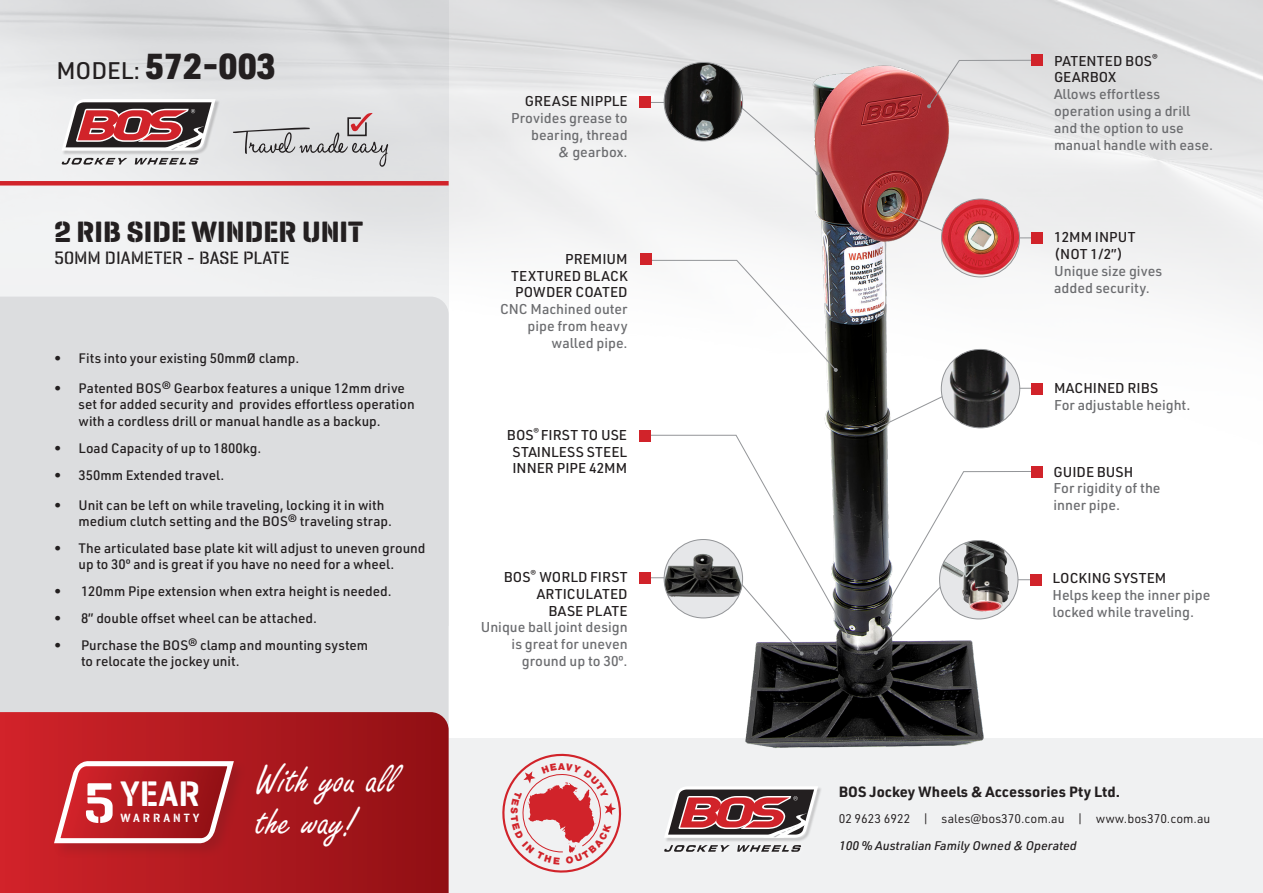
<style>
.page{position:relative;width:1263px;height:893px;background:#fff}
.page>*{position:absolute;margin:0;border:0;box-sizing:border-box;transform-origin:0 0}
.t1{font:600 57.75px "Geogrotesque Stencil B";color:#fff}
.t2{font:43.35px "Freestyle Script";color:#fff}
.t3{font:600 36.15px "Geogrotesque Stencil B";color:#fff}
.t4{font:900 35.4px "URWDIN";color:#231f20}
.t5{font:700 30px "Geogrotesque Stencil B";color:#231f20}
.t6{font:500 18.3px "Geogrotesque Stencil B";color:#231f20}
.t7{font:700 14.55px "URWDIN";letter-spacing:.01em;color:#231f20}
.t8{font:500 13.95px/16.8px "URWDIN";color:#6c6d70}
.t9{font:500 13.95px "URWDIN";color:#231f20}
.t10{font:500 13.95px "URWDIN";letter-spacing:.02em;color:#231f20}
.t11{font:500 13.5px/16.2px "URWDIN";color:#231f20}
.t12{font:12.3px "URWDIN";color:#231f20}
.t13{font:italic 500 12.3px "URWDIN";color:#231f20}
.t14{font:600 12.15px "Geogrotesque Stencil B";letter-spacing:.24em;color:#fff}
.t15{font:900 10.2px "Nimbus San";color:#d1232a}
.s1{font-weight:500;font-size:23.55px}
</style>
<div class="page">
<div style="left:0;top:739px;width:1263px;height:154px;background:#f0f1f2"></div>
<div style="left:665px;top:787px;width:158px;height:55px;background:#231f20;opacity:.2"></div>
<div style="left:659px;top:839px;width:147px;height:18px;background:#fff;opacity:.75"></div>
<svg style="left:664px;top:845px;width:137px;height:7px"></svg>
<svg style="left:665px;top:787px;width:153px;height:51px"></svg>
<img style="left:0;top:0;width:1263px;height:434px">
<img style="left:695px;top:59px;width:343px;height:750px">
<div style="left:0;top:181px;width:449px;height:5px;background:#d1232a"></div>
<div style="left:644px;top:101px;width:175px;height:74px;background:#f0f1f1"></div>
<div style="left:639px;top:96px;width:11px;height:12px;background:#d1232a"></div>
<svg style="left:645px;top:259px;width:193px;height:113px"></svg>
<div style="left:640px;top:254px;width:11px;height:11px;background:#d1232a"></div>
<div style="left:639px;top:431px;width:11px;height:11px;background:#d1232a"></div>
<svg style="left:927px;top:59px;width:111px;height:49px;background:#dcd7d8"></svg>
<div style="left:1031px;top:54px;width:12px;height:11px;background:#d1232a"></div>
<img style="left:664px;top:62px;width:78px;height:79px;border-radius:39px">
<div style="left:664px;top:62px;width:79px;height:79px;border:1px solid #939598;border-radius:50%"></div>
<div style="left:62px;top:100px;width:158px;height:55px;background:#231f20;opacity:.2"></div>
<div style="left:57px;top:152px;width:147px;height:18px;background:#fff;opacity:.75"></div>
<svg style="left:61px;top:158px;width:138px;height:7px"></svg>
<svg style="left:62px;top:99px;width:154px;height:52px"></svg>
<svg style="left:232px;top:113px;width:156px;height:54px;background:#cdccce"></svg>
<div style="left:0;top:297px;width:449px;height:415px;background:#dcdddf"></div>
<svg style="left:0;top:712px;width:449px;height:181px;background:#ad181e"></svg>
<div style="left:52px;top:759px;width:197px;height:100px;background:#231f20;opacity:.14"></div>
<svg style="left:51px;top:759px;width:186px;height:87px;background:#bd3a3f"></svg>
<svg style="left:650px;top:434px;width:200px;height:222px"></svg>
<div style="left:639px;top:572px;width:11px;height:12px;background:#d1232a"></div>
<div style="left:664px;top:539px;width:78px;height:79px;background:#e6e7e9;border-radius:50%"></div>
<img style="left:664px;top:549px;width:78px;height:55px">
<div style="left:664px;top:539px;width:79px;height:79px;border:1px solid #939598;border-radius:50%"></div>
<svg style="left:889px;top:206px;width:149px;height:33px"></svg>
<div style="left:1031px;top:232px;width:12px;height:12px;background:#d1232a"></div>
<img style="left:941px;top:199px;width:78px;height:78px;border-radius:39px">
<div style="left:941px;top:199px;width:79px;height:78px;border:1px solid #939598;border-radius:50%"></div>
<svg style="left:873px;top:387px;width:165px;height:44px"></svg>
<div style="left:1031px;top:383px;width:12px;height:11px;background:#d1232a"></div>
<img style="left:941px;top:349px;width:79px;height:79px;border-radius:39px">
<div style="left:941px;top:349px;width:79px;height:79px;border:1px solid #939598;border-radius:50%"></div>
<svg style="left:874px;top:470px;width:168px;height:185px"></svg>
<div style="left:1031px;top:466px;width:11px;height:12px;background:#d1232a"></div>
<svg style="left:502px;top:753px;width:120px;height:120px"></svg>
<p class="t4" style="left:56px;top:42px;width:221px"><span class="s1">MODEL:</span> 572-003</p>
<p class="t5" style="left:54px;top:213px;width:311px">2 RIB SIDE WINDER UNIT</p>
<p class="t6" style="left:54px;top:246px;width:237px">50MM DIAMETER - BASE PLATE</p>
<p class="t11" style="left:54px;top:350px;width:247px">• Fits into your existing 50mmØ clamp.</p>
<p class="t11" style="left:79px;top:380px;width:338px;text-indent:-25px">• Patented BOS® Gearbox features a unique 12mm drive set for added security and provides effortless operation with a cordless drill or manual handle as a backup.</p>
<p class="t11" style="left:54px;top:439px;width:209px">• Load Capacity of up to 1800kg.</p>
<p class="t11" style="left:54px;top:466px;width:172px">• 350mm Extended travel.</p>
<p class="t11" style="left:79px;top:496px;width:315px;text-indent:-25px">• Unit can be left on while traveling, locking it in with medium clutch setting and the BOS® traveling strap.</p>
<p class="t11" style="left:54px;top:539px;width:373px;text-align:center">• The articulated base plate kit will adjust to uneven ground up to 30º and is great if you have no need for a wheel.</p>
<p class="t11" style="left:54px;top:583px;width:339px">• 120mm Pipe extension when extra height is needed.</p>
<p class="t11" style="left:54px;top:610px;width:264px">• 8” double offset wheel can be attached.</p>
<p class="t11" style="left:81px;top:637px;width:289px;text-indent:-27px">• Purchase the BOS® clamp and mounting system to relocate the jockey unit.</p>
<p class="t3" style="left:120px;top:771px;width:81px">YEAR</p>
<p class="t14" style="left:121px;top:810px;width:80px">WARRANTY</p>
<p class="t1" style="left:83px;top:767px;width:34px">5</p>
<p class="t2" style="left:256px;top:756px;width:143px">With you all</p>
<p class="t2" style="left:256px;top:798px;width:102px">the way!</p>
<p class="t9" style="left:525px;top:92px;width:104px">GREASE NIPPLE</p>
<p class="t8" style="left:511px;top:109px;width:118px">Provides grease to</p>
<p class="t8" style="left:531px;top:126px;width:98px">bearing, thread</p>
<p class="t8" style="left:558px;top:143px;width:71px">&amp; gearbox.</p>
<p class="t9" style="left:565px;top:249px;width:64px">PREMIUM</p>
<p class="t9" style="left:511px;top:266px;width:118px">TEXTURED BLACK</p>
<p class="t9" style="left:515px;top:283px;width:114px">POWDER COATED</p>
<p class="t8" style="left:500px;top:300px;width:129px">CNC Machined outer</p>
<p class="t8" style="left:527px;top:317px;width:102px">pipe from heavy</p>
<p class="t8" style="left:551px;top:334px;width:78px">walled pipe.</p>
<p class="t9" style="left:507px;top:425px;width:122px">BOS<sup>®</sup> FIRST TO USE</p>
<p class="t9" style="left:512px;top:442px;width:116px">STAINLESS STEEL</p>
<p class="t9" style="left:512px;top:459px;width:116px">INNER PIPE 42MM</p>
<p class="t9" style="left:504px;top:568px;width:125px">BOS<sup>®</sup> WORLD FIRST</p>
<p class="t9" style="left:537px;top:584px;width:92px">ARTICULATED</p>
<p class="t10" style="left:548px;top:601px;width:81px">BASE PLATE</p>
<p class="t8" style="left:481px;top:618px;width:148px;text-align:right">Unique ball joint design is great for uneven ground up to 30º.</p>
<p class="t15" style="left:558px;top:760px;width:8px">A</p>
<p class="t9" style="left:1054px;top:51px;width:105px">PATENTED BOS<sup>®</sup></p>
<p class="t9" style="left:1054px;top:68px;width:64px">GEARBOX</p>
<p class="t8" style="left:1054px;top:85px;width:108px">Allows effortless</p>
<p class="t8" style="left:1054px;top:102px;width:138px">operation using a drill</p>
<p class="t8" style="left:1054px;top:119px;width:131px">and the option to use</p>
<p class="t8" style="left:1054px;top:136px;width:160px">manual handle with ease.</p>
<p class="t9" style="left:1054px;top:228px;width:83px">12MM INPUT</p>
<p class="t9" style="left:1054px;top:245px;width:70px">(NOT 1/2”)</p>
<p class="t8" style="left:1054px;top:262px;width:110px">Unique size gives added security.</p>
<p class="t9" style="left:1054px;top:378px;width:106px">MACHINED RIBS</p>
<p class="t8" style="left:1054px;top:396px;width:138px">For adjustable height.</p>
<p class="t9" style="left:1053px;top:462px;width:81px">GUIDE BUSH</p>
<p class="t8" style="left:1053px;top:480px;width:109px">For rigidity of the</p>
<p class="t8" style="left:1053px;top:496px;width:68px">inner pipe.</p>
<p class="t9" style="left:1052px;top:569px;width:115px">LOCKING SYSTEM</p>
<p class="t8" style="left:1052px;top:586px;width:159px">Helps keep the inner pipe locked while traveling.</p>
<p class="t7" style="left:839px;top:781px;width:283px">BOS Jockey Wheels &amp; Accessories Pty Ltd.</p>
<p class="t12" style="left:839px;top:810px;width:373px">02 9623 6922 | sales@bos370.com.au | www.bos370.com.au</p>
<p class="t13" style="left:839px;top:837px;width:239px">100 % Australian Family Owned &amp; Operated</p>
</div>
